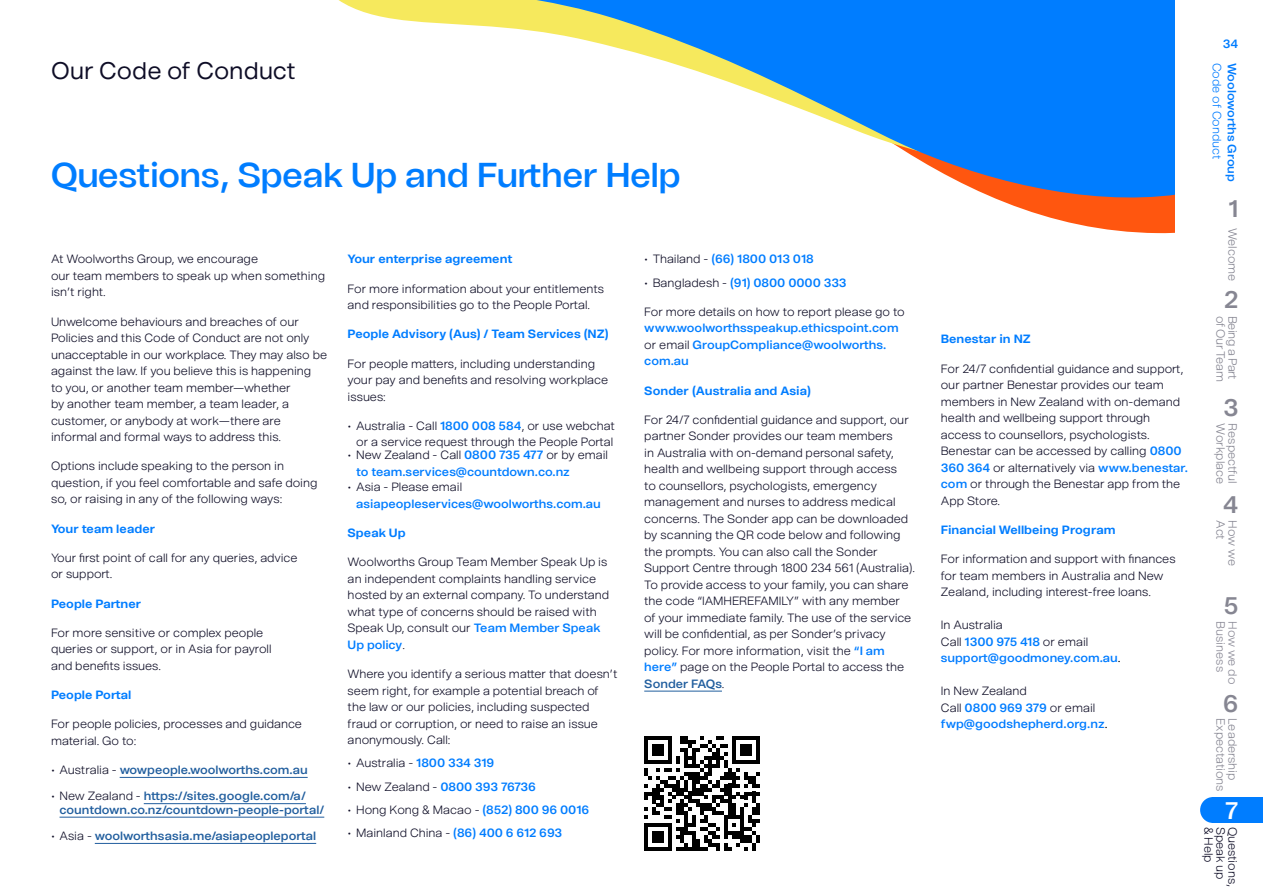
<style>
.page{position:relative;width:1263px;height:893px;background:#fff}
.page>*{position:absolute;margin:0;border:0;box-sizing:border-box;transform-origin:0 0}
.t1{font:600 34.5px "Better Sans Display";color:#007dff}
.t2{font:24px "Better Sans Text";color:#0e0d26}
.t3{font:600 24px "Better Sans Display";color:#868692}
.t4{font:600 24px "Better Sans Display";color:#fff}
.t5{font:300 12px/16.5px "Better Sans Text";color:#0e0d26}
.t6{font:600 12px/16.5px "Better Sans Text";color:#007dff}
.t7{font:700 12px "Better Sans Text";color:#007dff}
.t8{font:600 12px/13.5px "Better Sans Text";color:#215e9e}
.t9{font:600 12px/16.5px "Better Sans Text";color:#007cff}
.t10{font:300 12px "Better Sans Text";color:#868692}
.t11{font:300 12px "Better Sans Text";color:#898895}
.t12{font:300 12px "Better Sans Text";color:#007cff}
.t13{font:300 12px "Better Sans Text";letter-spacing:-.03em;color:#868692}
.t14{font:300 12px "Better Sans Text";letter-spacing:-.035em;color:#868692}
.s1{font-weight:300;color:#0e0d26}
.s2{font-weight:600;color:#007dff}
.s3{font-weight:600;color:#215e9e}
.s4{color:#007dff}
.s5{font-weight:400;color:#000}
.s6{font-weight:600;color:#007cff}
</style>
<div class="page">
<svg style="left:338px;top:0;width:837px;height:234px"></svg>
<div style="left:1213px;top:797px;width:50px;height:26px;background:#007dff"></div>
<div style="left:1200px;top:797px;width:25px;height:26px;background:#007dff;border-radius:50%"></div>
<hr style="left:120px;top:777px;width:188px;height:1px;background:#215e9e">
<hr style="left:144px;top:803px;width:162px;height:1px;background:#215e9e">
<hr style="left:60px;top:817px;width:264px;height:1px;background:#215e9e">
<hr style="left:95px;top:843px;width:221px;height:1px;background:#215e9e">
<hr style="left:644px;top:691px;width:78px;height:1px;background:#215e9e">
<svg style="left:644px;top:736px;width:116px;height:115px"></svg>
<h2 class="t2" style="left:51px;top:54px;width:246px">Our Code of Conduct</h2>
<h1 class="t1" style="left:51px;top:150px;width:631px">Questions, Speak Up and Further Help</h1>
<p class="t5" style="left:51px;top:251px;width:276px">At Woolworths Group, we encourage<br>our team members to speak up when something isn’t right.</p>
<p class="t5" style="left:51px;top:313px;width:278px">Unwelcome behaviours and breaches of our Policies and this Code of Conduct are not only unacceptable in our workplace. They may also be against the law. If you believe this is happening<br>to you, or another team member—whether<br>by another team member, a team leader, a customer, or anybody at work—there are informal and formal ways to address this.</p>
<p class="t5" style="left:51px;top:458px;width:268px">Options include speaking to the person in question, if you feel comfortable and safe doing so, or raising in any of the following ways:</p>
<p class="t7" style="left:51px;top:520px;width:106px">Your team leader</p>
<p class="t5" style="left:51px;top:549px;width:248px">Your first point of call for any queries, advice or support.</p>
<p class="t7" style="left:51px;top:595px;width:92px">People Partner</p>
<p class="t5" style="left:51px;top:624px;width:222px">For more sensitive or complex people queries or support, or in Asia for payroll and benefits issues.</p>
<p class="t7" style="left:51px;top:686px;width:82px">People Portal</p>
<p class="t5" style="left:51px;top:716px;width:252px">For people policies, processes and guidance material. Go to:</p>
<p class="t8" style="left:51px;top:763px;width:258px"><span class="s1">• Australia -</span> wowpeople.woolworths.com.au</p>
<p class="t8" style="left:60px;top:789px;width:266px;text-indent:-9px"><span class="s1">• New Zealand -</span> https://sites.google.com/a/ countdown.co.nz/countdown-people-portal/</p>
<p class="t8" style="left:51px;top:829px;width:267px"><span class="s1">• Asia -</span> woolworthsasia.me/asiapeopleportal</p>
<p class="t7" style="left:348px;top:250px;width:166px">Your enterprise agreement</p>
<p class="t5" style="left:348px;top:280px;width:258px">For more information about your entitlements and responsibilities go to the People Portal.</p>
<p class="t7" style="left:348px;top:325px;width:262px">People Advisory (Aus) / Team Services (NZ)</p>
<p class="t5" style="left:348px;top:355px;width:262px">For people matters, including understanding your pay and benefits and resolving workplace issues:</p>
<p class="t5" style="left:348px;top:417px;width:269px;text-align:center">• Australia - Call <span class="s2">1800 008 584</span>, or use webchat or a service request through the People Portal</p>
<p class="t6" style="left:356px;top:446px;width:253px;text-indent:-9px"><span class="s1">• New Zealand - Call</span> 0800 735 477 <span class="s1">or by email </span>to team.services@countdown.co.nz</p>
<p class="t5" style="left:348px;top:479px;width:116px">• Asia - Please email</p>
<p class="t6" style="left:356px;top:495px;width:246px">asiapeopleservices@woolworths.com.au</p>
<p class="t7" style="left:348px;top:524px;width:60px">Speak Up</p>
<p class="t5" style="left:348px;top:554px;width:263px">Woolworths Group Team Member Speak Up is an independent complaints handling service hosted by an external company. To understand what type of concerns should be raised with Speak Up, consult our <span class="s2">Team Member Speak Up policy</span>.</p>
<p class="t5" style="left:348px;top:666px;width:271px">Where you identify a serious matter that doesn’t seem right, for example a potential breach of the law or our policies, including suspected fraud or corruption, or need to raise an issue anonymously. Call:</p>
<p class="t5" style="left:348px;top:755px;width:148px">• Australia - <span class="s2">1800 334 319</span></p>
<p class="t5" style="left:348px;top:778px;width:190px">• New Zealand - <span class="s2">0800 393 76736</span></p>
<p class="t5" style="left:348px;top:801px;width:243px">• Hong Kong &amp; Macao - <span class="s2">(852) 800 96 0016</span></p>
<p class="t5" style="left:348px;top:825px;width:216px">• Mainland China - <span class="s2">(86) 400 6 612 693</span></p>
<p class="t6" style="left:644px;top:250px;width:171px"><span class="s1">• Thailand -</span> (66) 1800 013 018</p>
<p class="t6" style="left:644px;top:274px;width:204px"><span class="s1">• Bangladesh -</span> (91) 0800 0000 333</p>
<p class="t5" style="left:644px;top:303px;width:262px">For more details on how to report please go to</p>
<p class="t6" style="left:644px;top:320px;width:256px">www.woolworthsspeakup.ethicspoint.com <span class="s1">or email</span> GroupCompliance@woolworths. com.au</p>
<p class="t7" style="left:644px;top:382px;width:168px">Sonder (Australia and Asia)</p>
<p class="t5" style="left:644px;top:411px;width:272px">For 24/7 confidential guidance and support, our partner Sonder provides our team members<br>in Australia with on-demand personal safety, health and wellbeing support through access<br>to counsellors, psychologists, emergency management and nurses to address medical concerns. The Sonder app can be downloaded by scanning the QR code below and following the prompts. You can also call the Sonder Support Centre through 1800 234 561 (Australia).<br>To provide access to your family, you can share the code “IAMHEREFAMILY” with any member<br>of your immediate family. The use of the service will be confidential, as per Sonder’s privacy policy. For more information, visit the <span class="s2">“I am here”</span> page on the People Portal to access the <span class="s3">Sonder FAQs</span>.</p>
<p class="t7" style="left:941px;top:330px;width:91px">Benestar in NZ</p>
<p class="t5" style="left:941px;top:360px;width:249px">For 24/7 confidential guidance and support, our partner Benestar provides our team members in New Zealand with on-demand health and wellbeing support through access to counsellors, psychologists.<br>Benestar can be accessed by calling <span class="s2">0800<br>360 364</span> or alternatively via <span class="s2">www.benestar. com</span> or through the Benestar app from the App Store.</p>
<p class="t7" style="left:941px;top:521px;width:176px">Financial Wellbeing Program</p>
<p class="t5" style="left:941px;top:551px;width:236px">For information and support with finances for team members in Australia and New<br>Zealand, including interest-free loans.</p>
<p class="t9" style="left:941px;top:616px;width:181px"><span class="s1">In Australia<br>Call</span> <span class="s4">1300 975 418</span> <span class="s1">or email </span>support@goodmoney.com.au<span class="s5">.</span></p>
<p class="t5" style="left:941px;top:683px;width:168px">In New Zealand<br>Call <span class="s2">0800 969 379</span> or email <span class="s6">fwp@goodshepherd.org.nz</span><span class="s5">.</span></p>
<p class="t6" style="left:1223px;top:35px;width:17px">34</p>
<p class="t12" style="left:1225px;top:63px;width:98px;rotate:90deg">Code of Conduct</p>
<p class="t9" style="left:1241px;top:63px;width:121px;rotate:90deg">Wooloworths Group</p>
<h2 class="t3" style="left:1228px;top:191px;width:11px">1</h2>
<p class="t10" style="left:1241px;top:228px;width:55px;rotate:90deg">Welcome</p>
<h2 class="t3" style="left:1224px;top:282px;width:16px">2</h2>
<p class="t14" style="left:1229px;top:316px;width:67px;rotate:90deg">of Our Team</p>
<p class="t13" style="left:1241px;top:316px;width:65px;rotate:90deg">Being a Part</p>
<h2 class="t3" style="left:1223px;top:390px;width:16px">3</h2>
<p class="t10" style="left:1229px;top:423px;width:62px;rotate:90deg">Workplace</p>
<p class="t10" style="left:1241px;top:423px;width:62px;rotate:90deg">Respectful</p>
<h2 class="t3" style="left:1223px;top:487px;width:17px">4</h2>
<p class="t10" style="left:1229px;top:520px;width:21px;rotate:90deg">Act</p>
<p class="t10" style="left:1241px;top:520px;width:47px;rotate:90deg">How we</p>
<h2 class="t3" style="left:1224px;top:588px;width:16px">5</h2>
<p class="t11" style="left:1229px;top:621px;width:52px;rotate:90deg">Business</p>
<p class="t11" style="left:1241px;top:621px;width:65px;rotate:90deg">How we do</p>
<p class="t10" style="left:1229px;top:718px;width:75px;rotate:90deg">Expectations</p>
<p class="t10" style="left:1241px;top:718px;width:64px;rotate:90deg">Leadership</p>
<h2 class="t3" style="left:1223px;top:686px;width:16px">6</h2>
<h2 class="t4" style="left:1225px;top:793px;width:14px">7</h2>
<p class="t5" style="left:1217px;top:827px;width:38px;rotate:90deg">&amp; Help</p>
<p class="t5" style="left:1229px;top:827px;width:55px;rotate:90deg">Speak up</p>
<p class="t5" style="left:1241px;top:827px;width:62px;rotate:90deg">Questions,</p>
</div>
